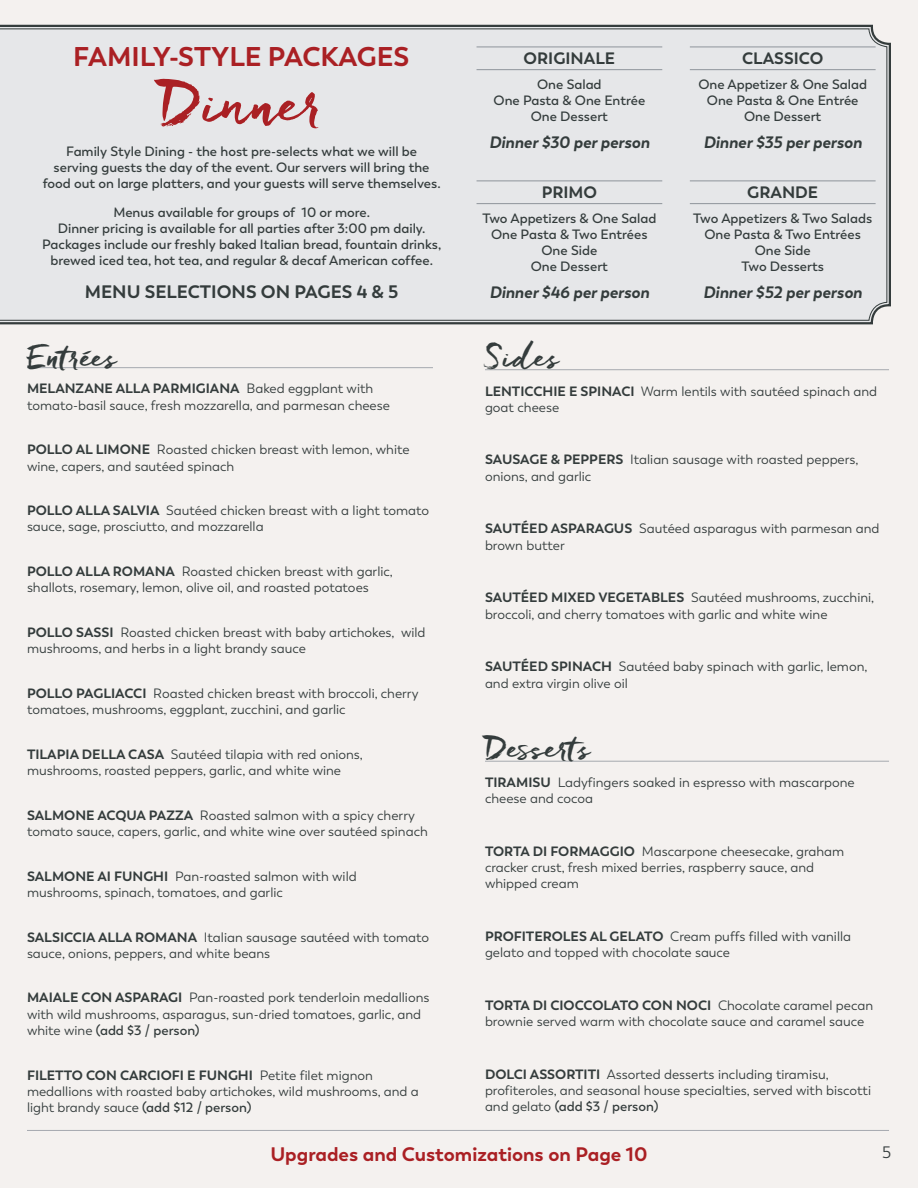
<style>
.page{position:relative;width:918px;height:1188px;background:#f4f1ef}
.page>*{position:absolute;margin:0;border:0;box-sizing:border-box;transform-origin:0 0}
.t1{font:63px "Freeland";color:#aa2024}
.t2{font:33px "Freeland";color:#343c3c}
.t3{font:700 27px "Boston";color:#aa2024}
.t4{font:700 19.5px "Boston";color:#aa2024}
.t5{font:700 18px "Boston";color:#343c3c}
.t6{font:italic 700 16.5px "Boston";color:#343c3c}
.t7{font:700 16.5px "Boston";color:#343c3c}
.t8{font:16.5px "Boston";color:#343c3c}
.t9{font:13.5px/16.2px "Boston";color:#343c3c}
.t10{font:600 13.5px/16.2px "Boston";color:#343c3c;text-align:center}
.s1{font-weight:700}
.s2{font-weight:600}
</style>
<div class="page">
<hr style="left:485px;top:761px;width:404px;height:1px;background:#a5a9af">
<hr style="left:27px;top:367px;width:406px;height:1px;background:#a5a9af">
<hr style="left:485px;top:369px;width:404px;height:1px;background:#a5a9af">
<hr style="left:27px;top:1130px;width:862px;height:1px;background:#a5a9af">
<svg style="left:0;top:24px;width:891px;height:301px"></svg>
<div style="left:0;top:28px;width:888px;height:293px;background:#e6e7e9"></div>
<hr style="left:477px;top:69px;width:185px;height:1px;background:#8e949b">
<hr style="left:477px;top:47px;width:185px;height:1px;background:#8e949b">
<hr style="left:690px;top:69px;width:186px;height:1px;background:#8e949b">
<hr style="left:690px;top:47px;width:186px;height:1px;background:#8e949b">
<hr style="left:477px;top:203px;width:185px;height:1px;background:#8e949b">
<hr style="left:477px;top:181px;width:185px;height:1px;background:#8e949b">
<hr style="left:690px;top:203px;width:186px;height:1px;background:#8e949b">
<hr style="left:690px;top:181px;width:186px;height:1px;background:#8e949b">
<h3 class="t3" style="left:73px;top:40px;width:338px">FAMILY-STYLE PACKAGES</h3>
<h1 class="t1" style="left:160px;top:62px;width:165px">Dinner</h1>
<p class="t10" style="left:43px;top:143px;width:399px">Family Style Dining - the host pre-selects what we will be serving guests the day of the event. Our servers will bring the food out on large platters, and your guests will serve themselves.</p>
<p class="t10" style="left:42px;top:204px;width:401px">Menus available for groups of 10 or more.<br>Dinner pricing is available for all parties after 3:00 pm daily.<br>Packages include our freshly baked Italian bread, fountain drinks, brewed iced tea, hot tea, and regular &amp; decaf American coffee.</p>
<h3 class="t5" style="left:85px;top:281px;width:315px">MENU SELECTIONS ON PAGES 4 &amp; 5</h3>
<h2 class="t2" style="left:27px;top:335px;width:91px">Entrées</h2>
<p class="t9" style="left:27px;top:381px;width:364px"><span class="s1">MELANZANE ALLA PARMIGIANA</span> Baked eggplant with tomato-basil sauce, fresh mozzarella, and parmesan cheese</p>
<p class="t9" style="left:27px;top:442px;width:384px"><span class="s1">POLLO AL LIMONE</span> Roasted chicken breast with lemon, white wine, capers, and sautéed spinach</p>
<p class="t9" style="left:27px;top:503px;width:404px"><span class="s1">POLLO ALLA SALVIA</span> Sautéed chicken breast with a light tomato sauce, sage, prosciutto, and mozzarella</p>
<p class="t9" style="left:27px;top:564px;width:367px"><span class="s1">POLLO ALLA ROMANA</span> Roasted chicken breast with garlic, shallots, rosemary, lemon, olive oil, and roasted potatoes</p>
<p class="t9" style="left:27px;top:624px;width:400px"><span class="s1">POLLO SASSI</span> Roasted chicken breast with baby artichokes, wild mushrooms, and herbs in a light brandy sauce</p>
<p class="t9" style="left:27px;top:685px;width:393px"><span class="s1">POLLO PAGLIACCI</span> Roasted chicken breast with broccoli, cherry tomatoes, mushrooms, eggplant, zucchini, and garlic</p>
<p class="t9" style="left:27px;top:746px;width:337px"><span class="s1">TILAPIA DELLA CASA</span> Sautéed tilapia with red onions, mushrooms, roasted peppers, garlic, and white wine</p>
<p class="t9" style="left:27px;top:807px;width:402px"><span class="s1">SALMONE ACQUA PAZZA</span> Roasted salmon with a spicy cherry tomato sauce, capers, garlic, and white wine over sautéed spinach</p>
<p class="t9" style="left:27px;top:868px;width:331px"><span class="s1">SALMONE AI FUNGHI</span> Pan-roasted salmon with wild mushrooms, spinach, tomatoes, and garlic</p>
<p class="t9" style="left:27px;top:929px;width:404px"><span class="s1">SALSICCIA ALLA ROMANA</span> Italian sausage sautéed with tomato sauce, onions, peppers, and white beans</p>
<p class="t9" style="left:27px;top:990px;width:404px"><span class="s1">MAIALE CON ASPARAGI</span> Pan-roasted pork tenderloin medallions with wild mushrooms, asparagus, sun-dried tomatoes, garlic, and white wine <span class="s2">(add $3 / person)</span></p>
<p class="t9" style="left:27px;top:1067px;width:393px"><span class="s1">FILETTO CON CARCIOFI E FUNGHI</span> Petite filet mignon medallions with roasted baby artichokes, wild mushrooms, and a light brandy sauce <span class="s2">(add $12 / person)</span></p>
<p class="t7" style="left:524px;top:48px;width:93px">ORIGINALE</p>
<p class="t10" style="left:494px;top:76px;width:153px">One Salad<br>One Pasta &amp; One Entrée<br>One Dessert</p>
<p class="t6" style="left:489px;top:132px;width:162px">Dinner $30 per person</p>
<p class="t7" style="left:542px;top:182px;width:57px">PRIMO</p>
<p class="t10" style="left:482px;top:210px;width:176px">Two Appetizers &amp; One Salad<br>One Pasta &amp; Two Entrées<br>One Side<br>One Dessert</p>
<p class="t6" style="left:489px;top:282px;width:162px">Dinner $46 per person</p>
<p class="t7" style="left:742px;top:48px;width:83px">CLASSICO</p>
<p class="t10" style="left:698px;top:76px;width:170px">One Appetizer &amp; One Salad<br>One Pasta &amp; One Entrée<br>One Dessert</p>
<p class="t6" style="left:703px;top:132px;width:160px">Dinner $35 per person</p>
<p class="t7" style="left:747px;top:182px;width:72px">GRANDE</p>
<p class="t10" style="left:693px;top:210px;width:180px">Two Appetizers &amp; Two Salads<br>One Pasta &amp; Two Entrées<br>One Side<br>Two Desserts</p>
<p class="t6" style="left:703px;top:282px;width:160px">Dinner $52 per person</p>
<h2 class="t2" style="left:485px;top:335px;width:76px">Sides</h2>
<p class="t9" style="left:485px;top:383px;width:394px"><span class="s1">LENTICCHIE E SPINACI</span> Warm lentils with sautéed spinach and goat cheese</p>
<p class="t9" style="left:485px;top:452px;width:375px"><span class="s1">SAUSAGE &amp; PEPPERS</span> Italian sausage with roasted peppers, onions, and garlic</p>
<p class="t9" style="left:485px;top:521px;width:396px"><span class="s1">SAUTÉED ASPARAGUS</span> Sautéed asparagus with parmesan and brown butter</p>
<p class="t9" style="left:485px;top:590px;width:391px"><span class="s1">SAUTÉED MIXED VEGETABLES</span> Sautéed mushrooms, zucchini, broccoli, and cherry tomatoes with garlic and white wine</p>
<p class="t9" style="left:485px;top:659px;width:384px"><span class="s1">SAUTÉED SPINACH</span> Sautéed baby spinach with garlic, lemon, and extra virgin olive oil</p>
<h2 class="t2" style="left:485px;top:726px;width:107px">Desserts</h2>
<p class="t9" style="left:485px;top:774px;width:371px"><span class="s1">TIRAMISU</span> Ladyfingers soaked in espresso with mascarpone cheese and cocoa</p>
<p class="t9" style="left:485px;top:843px;width:361px"><span class="s1">TORTA DI FORMAGGIO</span> Mascarpone cheesecake, graham cracker crust, fresh mixed berries, raspberry sauce, and whipped cream</p>
<p class="t9" style="left:485px;top:929px;width:368px"><span class="s1">PROFITEROLES AL GELATO</span> Cream puffs filled with vanilla gelato and topped with chocolate sauce</p>
<p class="t9" style="left:485px;top:997px;width:390px"><span class="s1">TORTA DI CIOCCOLATO CON NOCI</span> Chocolate caramel pecan brownie served warm with chocolate sauce and caramel sauce</p>
<p class="t9" style="left:485px;top:1066px;width:388px"><span class="s1">DOLCI ASSORTITI</span> Assorted desserts including tiramisu, profiteroles, and seasonal house specialties, served with biscotti and gelato <span class="s2">(add $3 / person)</span></p>
<h3 class="t4" style="left:270px;top:1142px;width:379px">Upgrades and Customizations on Page 10</h3>
<p class="t8" style="left:882px;top:1143px;width:10px">5</p>
</div>
